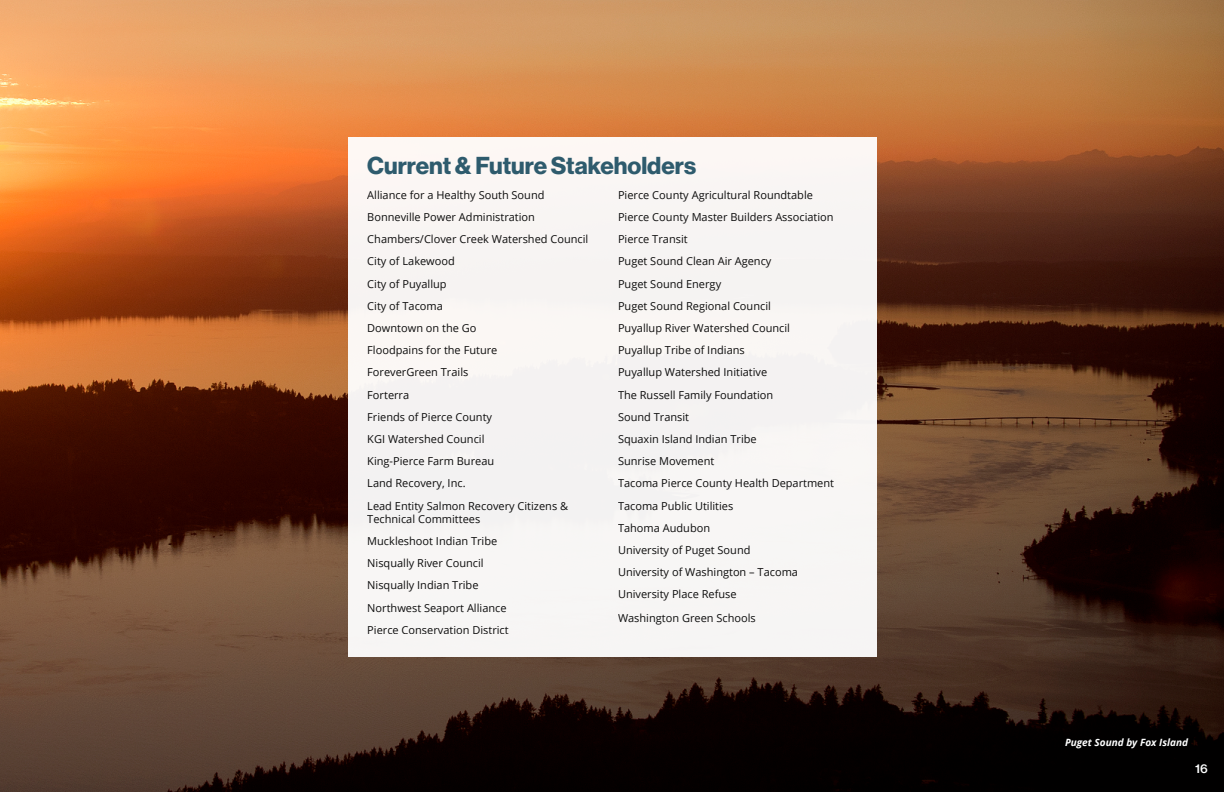
<style>
.page{position:relative;width:1224px;height:792px;background:#fff}
.page>*{position:absolute;margin:0;border:0;box-sizing:border-box;transform-origin:0 0}
.t1{font:24px "N Haas Grotesk DS Pro 75 Bd";color:#2e5b6d}
.t2{font:12px "N Haas Grotesk TX Pro 65 Md";color:#fff}
.t3{font:11px/22.2px "Open Sans";color:#000}
.t4{font:italic 700 10px "Open Sans";color:#fff}
</style>
<div class="page">
<img style="left:0;top:0;width:1224px;height:792px">
<div style="left:349px;top:137px;width:528px;height:520px;background:#f7f5f4"></div>
<h1 class="t1" style="left:367px;top:151px;width:330px">Current &amp; Future Stakeholders</h1>
<p class="t3" style="left:367px;top:183px;width:223px">Alliance for a Healthy South Sound<br>Bonneville Power Administration<br>Chambers/Clover Creek Watershed Council<br>City of Lakewood<br>City of Puyallup<br>City of Tacoma<br>Downtown on the Go<br>Floodpains for the Future<br>ForeverGreen Trails<br>Forterra<br>Friends of Pierce County<br>KGI Watershed Council<br>King-Pierce Farm Bureau<br>Land Recovery, Inc.<br>Lead Entity Salmon Recovery Citizens &amp;</p>
<p class="t3" style="left:367px;top:507px;width:143px">Technical Committees<br>Muckleshoot Indian Tribe<br>Nisqually River Council<br>Nisqually Indian Tribe<br>Northwest Seaport Alliance<br>Pierce Conservation District</p>
<p class="t3" style="left:618px;top:183px;width:218px">Pierce County Agricultural Roundtable<br>Pierce County Master Builders Association<br>Pierce Transit<br>Puget Sound Clean Air Agency<br>Puget Sound Energy<br>Puget Sound Regional Council<br>Puyallup River Watershed Council<br>Puyallup Tribe of Indians<br>Puyallup Watershed Initiative<br>The Russell Family Foundation<br>Sound Transit<br>Squaxin Island Indian Tribe<br>Sunrise Movement<br>Tacoma Pierce County Health Department<br>Tacoma Public Utilities<br>Tahoma Audubon<br>University of Puget Sound<br>University of Washington – Tacoma<br>University Place Refuse</p>
<p class="t3" style="left:618px;top:606px;width:139px">Washington Green Schools</p>
<p class="t4" style="left:1065px;top:735px;width:124px">Puget Sound by Fox Island</p>
<p class="t2" style="left:1195px;top:761px;width:14px">16</p>
</div>
